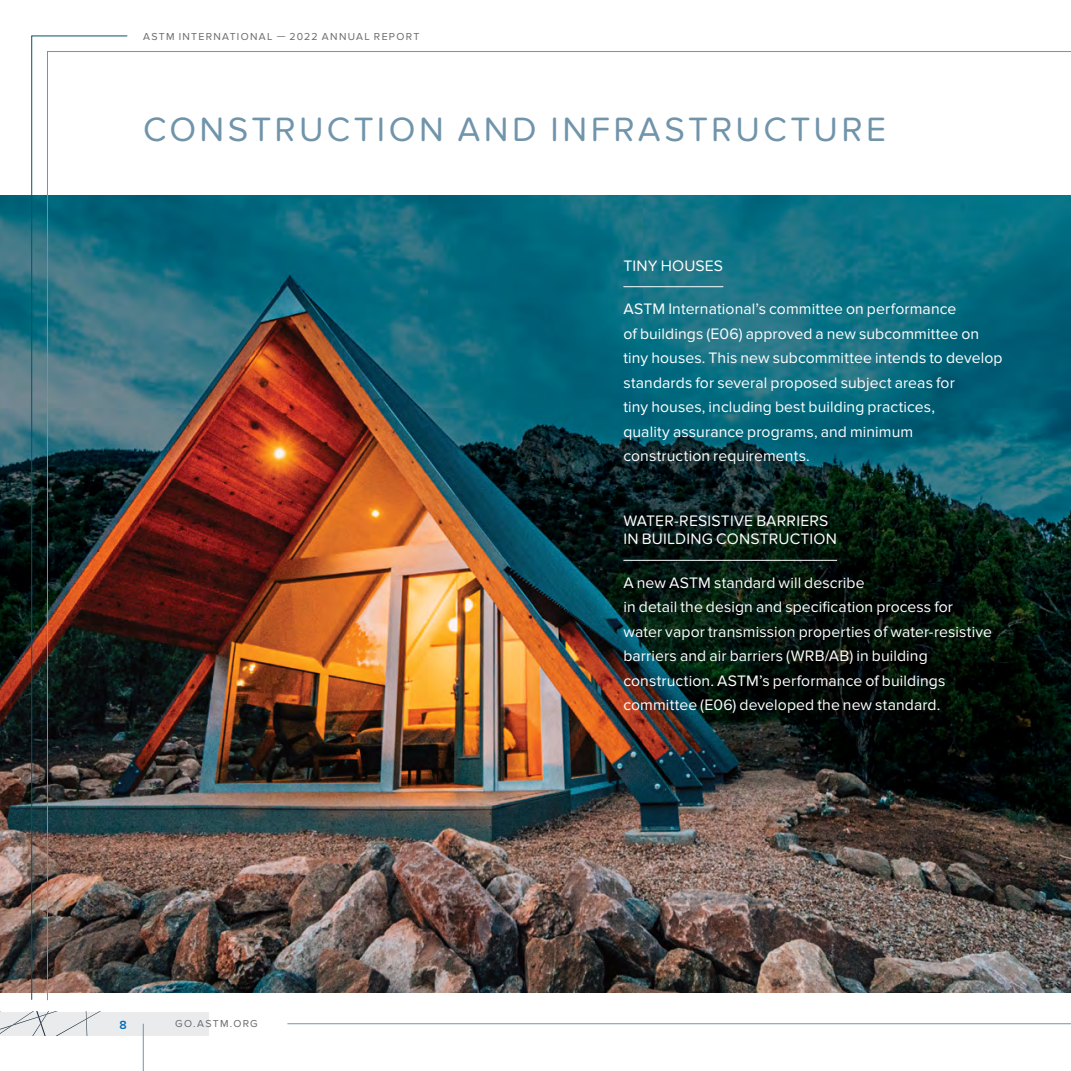
<style>
.page{position:relative;width:1071px;height:1071px;background:#fff}
.page>*{position:absolute;margin:0;border:0;box-sizing:border-box;transform-origin:0 0}
.Title_30_30pt_Soft_R{font:35px "Proxima Nova Soft";letter-spacing:.095em;color:#7094aa}
.Body_Text_9_14pt_Reg{font:15.75px/24.5px "Proxima Nova";letter-spacing:.005em;color:#fff}
.AR_Subhead{font:15.75px/18.4px "Proxima Nova Soft";letter-spacing:.01em;color:#fff}
.t1{font:600 12.25px "Proxima Nova";color:#006bb7}
.t2{font:10.5px "Proxima Nova";letter-spacing:.125em;color:#696a6d}
</style>
<div class="page">
<img style="left:0;top:196px;width:31px;height:796px">
<div style="left:0;top:1012px;width:209px;height:24px;background:#e9ebed"></div>
<svg style="left:0;top:1012px;width:99px;height:24px"></svg>
<img style="left:31px;top:35px;width:97px;height:965px">
<hr style="left:287px;top:1023px;width:784px;height:1px;background:#7094aa">
<img style="left:47px;top:51px;width:1024px;height:950px">
<hr style="left:143px;top:1024px;width:1px;height:47px;background:#7094aa">
<hr style="left:623px;top:286px;width:100px;height:1px;background:#fff">
<hr style="left:623px;top:560px;width:214px;height:1px;background:#fff">
<p class="t2" style="left:143px;top:30px;width:278px">ASTM INTERNATIONAL — 2022 ANNUAL REPORT</p>
<h1 class="Title_30_30pt_Soft_R" style="left:143px;top:110px;width:745px">CONSTRUCTION AND INFRASTRUCTURE</h1>
<p class="AR_Subhead" style="left:623px;top:257px;width:101px">TINY HOUSES</p>
<p class="Body_Text_9_14pt_Reg" style="left:623px;top:297px;width:381px">ASTM International’s committee on performance<br>of buildings (E06) approved a new subcommittee on tiny houses. This new subcommittee intends to develop standards for several proposed subject areas for<br>tiny houses, including best building practices,<br>quality assurance programs, and minimum construction requirements.</p>
<p class="AR_Subhead" style="left:623px;top:512px;width:215px">WATER-RESISTIVE BARRIERS<br>IN BUILDING CONSTRUCTION</p>
<p class="Body_Text_9_14pt_Reg" style="left:623px;top:571px;width:370px">A new ASTM standard will describe<br>in detail the design and specification process for water vapor transmission properties of water-resistive barriers and air barriers (WRB/AB) in building construction. ASTM’s performance of buildings committee (E06) developed the new standard.</p>
<p class="t1" style="left:119px;top:1019px;width:9px">8</p>
<p class="t2" style="left:175px;top:1018px;width:84px">GO.ASTM.ORG</p>
</div>
